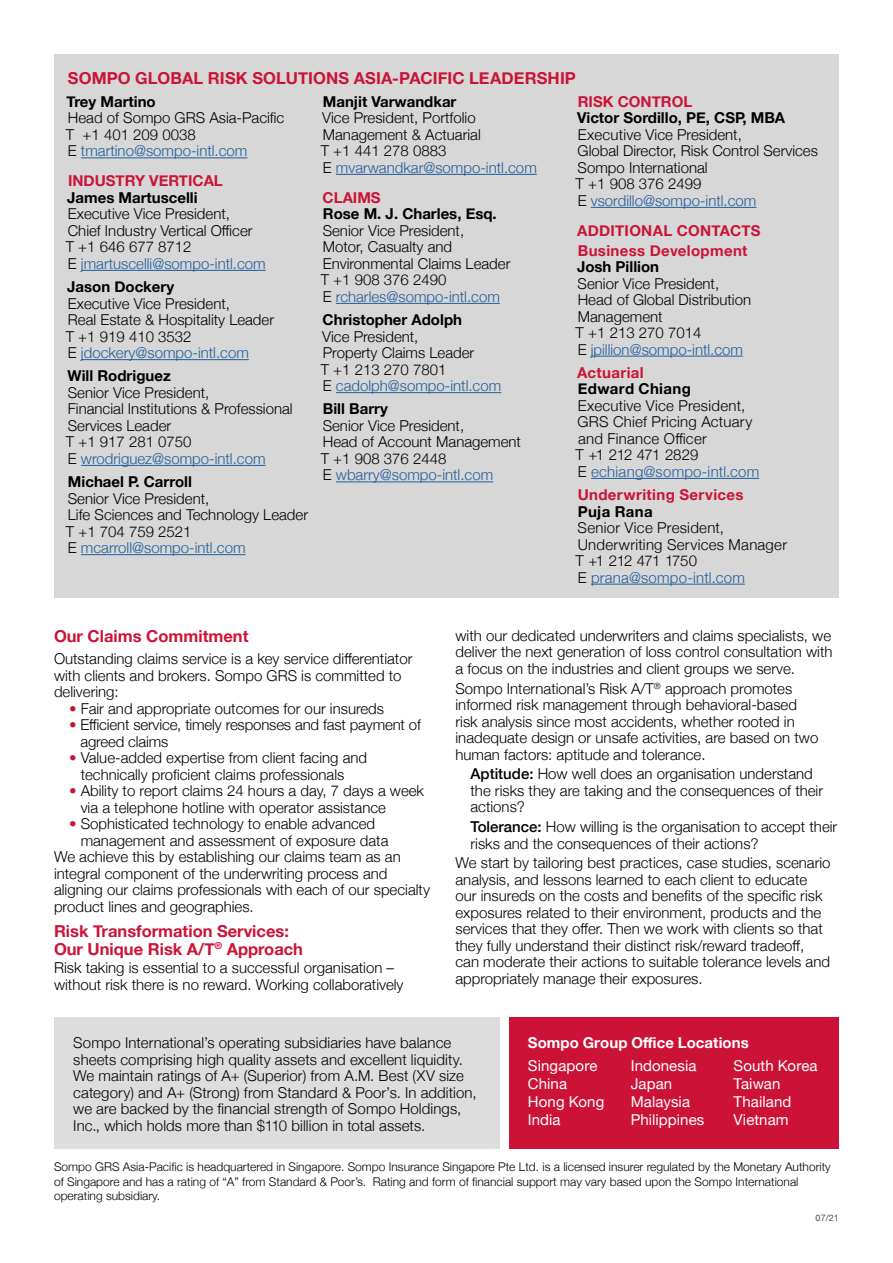
<style>
.page{position:relative;width:893px;height:1263px;background:#fff}
.page>*{position:absolute;margin:0;border:0;box-sizing:border-box;transform-origin:0 0}
.t1{font:700 16.5px/18px "Helvetica Neue";color:#cc1337}
.t2{font:300 15px/16.5px "Helvetica Neue";color:#000}
.t3{font:700 15px "Helvetica Neue";color:#000}
.t4{font:15px/18px "Helvetica Neue";letter-spacing:.005em;color:#fff}
.t5{font:300 15px/16.5px "Helvetica Neue";letter-spacing:.02em;color:#000}
.t6{font:700 15px/19.8px "Helvetica Neue";letter-spacing:.02em;color:#cc1337}
.t7{font:700 15px "Helvetica Neue";color:#cc1337}
.t8{font:700 15px "Helvetica Neue";letter-spacing:.005em;color:#fff}
.t9{font:700 15px "Helvetica Neue";letter-spacing:.025em;color:#000}
.t10{font:700 15px "Helvetica Neue";letter-spacing:.02em;color:#000}
.t11{font:300 12px/14.4px "Helvetica Neue";color:#000}
.t12{font:9px "Helvetica Neue";color:#4d4d4f}
.s1{color:#215e9e}
.s2{color:#cc1337}
.s3{font-weight:500}
</style>
<div class="page">
<div style="left:54px;top:54px;width:785px;height:544px;background:#d6d7d6"></div>
<hr style="left:81px;top:157px;width:166px;height:1px;background:#215e9e">
<hr style="left:81px;top:270px;width:185px;height:1px;background:#215e9e">
<hr style="left:81px;top:359px;width:168px;height:1px;background:#215e9e">
<hr style="left:81px;top:465px;width:185px;height:1px;background:#215e9e">
<hr style="left:81px;top:554px;width:165px;height:1px;background:#215e9e">
<hr style="left:336px;top:174px;width:201px;height:1px;background:#215e9e">
<hr style="left:336px;top:303px;width:164px;height:1px;background:#215e9e">
<hr style="left:336px;top:392px;width:165px;height:1px;background:#215e9e">
<hr style="left:336px;top:481px;width:157px;height:1px;background:#215e9e">
<hr style="left:591px;top:207px;width:165px;height:1px;background:#215e9e">
<hr style="left:591px;top:356px;width:152px;height:1px;background:#215e9e">
<hr style="left:591px;top:478px;width:168px;height:1px;background:#215e9e">
<hr style="left:591px;top:584px;width:154px;height:1px;background:#215e9e">
<div style="left:54px;top:1017px;width:446px;height:132px;background:#dcdddc"></div>
<div style="left:510px;top:1017px;width:329px;height:132px;background:#cc1337"></div>
<p class="t1" style="left:68px;top:69px;width:509px">SOMPO GLOBAL RISK SOLUTIONS ASIA-PACIFIC LEADERSHIP</p>
<p class="t3" style="left:67px;top:90px;width:91px">Trey Martino</p>
<p class="t2" style="left:66px;top:109px;width:220px">Head of Sompo GRS Asia-Pacific<br>T +1 401 209 0038<br>E <span class="s1">tmartino@sompo-intl.com</span></p>
<p class="t7" style="left:68px;top:169px;width:156px">INDUSTRY VERTICAL</p>
<p class="t3" style="left:67px;top:186px;width:132px">James Martuscelli</p>
<p class="t2" style="left:66px;top:205px;width:201px">Executive Vice President,<br>Chief Industry Vertical Officer<br>T +1 646 677 8712<br>E <span class="s1">jmartuscelli@sompo-intl.com</span></p>
<p class="t3" style="left:67px;top:275px;width:108px">Jason Dockery</p>
<p class="t2" style="left:66px;top:294px;width:210px">Executive Vice President,<br>Real Estate &amp; Hospitality Leader<br>T +1 919 410 3532<br>E <span class="s1">jdockery@sompo-intl.com</span></p>
<p class="t3" style="left:68px;top:364px;width:105px">Will Rodriguez</p>
<p class="t2" style="left:66px;top:383px;width:228px">Senior Vice President,<br>Financial Institutions &amp; Professional<br>Services Leader<br>T +1 917 281 0750<br>E <span class="s1">wrodriguez@sompo-intl.com</span></p>
<p class="t3" style="left:68px;top:470px;width:125px">Michael P. Carroll</p>
<p class="t2" style="left:66px;top:489px;width:244px">Senior Vice President,<br>Life Sciences and Technology Leader<br>T +1 704 759 2521<br>E <span class="s1">mcarroll@sompo-intl.com</span></p>
<p class="t7" style="left:578px;top:90px;width:116px">RISK CONTROL</p>
<p class="t3" style="left:577px;top:106px;width:209px">Victor Sordillo, PE, CSP, MBA</p>
<p class="t2" style="left:576px;top:125px;width:244px">Executive Vice President,<br>Global Director, Risk Control Services<br>Sompo International<br>T +1 908 376 2499<br>E <span class="s1">vsordillo@sompo-intl.com</span></p>
<p class="t6" style="left:577px;top:221px;width:185px">ADDITIONAL CONTACTS<br>Business Development</p>
<p class="t3" style="left:577px;top:255px;width:84px">Josh Pillion</p>
<p class="t2" style="left:576px;top:274px;width:177px">Senior Vice President,<br>Head of Global Distribution<br>Management<br>T +1 213 270 7014<br>E <span class="s1">jpillion@sompo-intl.com</span></p>
<p class="t6" style="left:577px;top:363px;width:68px">Actuarial</p>
<p class="t9" style="left:578px;top:377px;width:115px">Edward Chiang</p>
<p class="t2" style="left:576px;top:396px;width:185px">Executive Vice President,<br>GRS Chief Pricing Actuary and Finance Officer<br>T +1 212 471 2829<br>E <span class="s1">echiang@sompo-intl.com</span></p>
<p class="t6" style="left:578px;top:485px;width:167px">Underwriting Services</p>
<p class="t10" style="left:578px;top:499px;width:76px">Puja Rana</p>
<p class="t5" style="left:576px;top:518px;width:213px">Senior Vice President,<br>Underwriting Services Manager<br>T +1 212 471 1750<br>E <span class="s1">prana@sompo-intl.com</span></p>
<p class="t3" style="left:323px;top:90px;width:135px">Manjit Varwandkar</p>
<p class="t2" style="left:321px;top:109px;width:218px">Vice President, Portfolio<br>Management &amp; Actuarial<br>T +1 441 278 0883<br>E <span class="s1">mvarwandkar@sompo-intl.com</span></p>
<p class="t6" style="left:323px;top:188px;width:60px">CLAIMS</p>
<p class="t3" style="left:323px;top:202px;width:175px">Rose M. J. Charles, Esq.</p>
<p class="t2" style="left:321px;top:221px;width:191px">Senior Vice President,<br>Motor, Casualty and<br>Environmental Claims Leader<br>T +1 908 376 2490<br>E <span class="s1">rcharles@sompo-intl.com</span></p>
<p class="t3" style="left:323px;top:308px;width:141px">Christopher Adolph</p>
<p class="t2" style="left:321px;top:327px;width:182px">Vice President,<br>Property Claims Leader<br>T +1 213 270 7801<br>E <span class="s1">cadolph@sompo-intl.com</span></p>
<p class="t3" style="left:323px;top:397px;width:66px">Bill Barry</p>
<p class="t2" style="left:321px;top:416px;width:202px">Senior Vice President,<br>Head of Account Management<br>T +1 908 376 2448<br>E <span class="s1">wbarry@sompo-intl.com</span></p>
<p class="t1" style="left:54px;top:628px;width:196px">Our Claims Commitment</p>
<p class="t2" style="left:54px;top:649px;width:360px">Outstanding claims service is a key service differentiator with clients and brokers. Sompo GRS is committed to delivering:</p>
<p class="t2" style="left:69px;top:699px;width:317px"><span class="s2">•</span> Fair and appropriate outcomes for our insureds</p>
<p class="t2" style="left:80px;top:715px;width:342px;text-indent:-11px"><span class="s2">•</span> Efficient service, timely responses and fast payment of agreed claims</p>
<p class="t2" style="left:81px;top:748px;width:288px;text-indent:-12px"><span class="s2">•</span> Value-added expertise from client facing and technically proficient claims professionals</p>
<p class="t2" style="left:81px;top:781px;width:345px;text-indent:-12px"><span class="s2">•</span> Ability to report claims 24 hours a day, 7 days a week via a telephone hotline with operator assistance</p>
<p class="t2" style="left:69px;top:814px;width:308px"><span class="s2">•</span> Sophisticated technology to enable advanced</p>
<p class="t2" style="left:81px;top:831px;width:309px">management and assessment of exposure data</p>
<p class="t2" style="left:54px;top:847px;width:348px">We achieve this by establishing our claims team as an</p>
<p class="t2" style="left:54px;top:864px;width:335px">integral component of the underwriting process and</p>
<p class="t2" style="left:54px;top:880px;width:377px">aligning our claims professionals with each of our specialty</p>
<p class="t2" style="left:54px;top:897px;width:201px">product lines and geographies.</p>
<p class="t1" style="left:54px;top:922px;width:251px">Risk Transformation Services:<br>Our Unique Risk A/T<sup>®</sup> Approach</p>
<p class="t2" style="left:54px;top:958px;width:351px">Risk taking is essential to a successful organisation – without risk there is no reward. Working collaboratively</p>
<p class="t2" style="left:455px;top:626px;width:379px;text-align:justify">with our dedicated underwriters and claims specialists, we deliver the next generation of loss control consultation with a focus on the industries and client groups we serve.</p>
<p class="t2" style="left:455px;top:679px;width:364px">Sompo International’s Risk A/T<sup>®</sup> approach promotes informed risk management through behavioral-based risk analysis since most accidents, whether rooted in inadequate design or unsafe activities, are based on two human factors: aptitude and tolerance.</p>
<p class="t2" style="left:470px;top:764px;width:354px"><span class="s3">Aptitude:</span> How well does an organisation understand the risks they are taking and the consequences of their actions?</p>
<p class="t2" style="left:470px;top:817px;width:368px"><span class="s3">Tolerance:</span> How willing is the organisation to accept their risks and the consequences of their actions?</p>
<p class="t2" style="left:455px;top:853px;width:377px">We start by tailoring best practices, case studies, scenario analysis, and lessons learned to each client to educate our insureds on the costs and benefits of the specific risk exposures related to their environment, products and the services that they offer. Then we work with clients so that they fully understand their distinct risk/reward tradeoff, can moderate their actions to suitable tolerance levels and appropriately manage their exposures.</p>
<p class="t8" style="left:528px;top:1031px;width:222px">Sompo Group Office Locations</p>
<p class="t4" style="left:528px;top:1057px;width:78px">Singapore<br>China<br>Hong Kong<br>India</p>
<p class="t4" style="left:631px;top:1057px;width:75px">Indonesia<br>Japan<br>Malaysia<br>Philippines</p>
<p class="t4" style="left:734px;top:1057px;width:86px">South Korea<br>Taiwan<br>Thailand<br>Vietnam</p>
<p class="t2" style="left:73px;top:1033px;width:405px">Sompo International’s operating subsidiaries have balance sheets comprising high quality assets and excellent liquidity.<br>We maintain ratings of A+ (Superior) from A.M. Best (XV size category) and A+ (Strong) from Standard &amp; Poor’s. In addition, we are backed by the financial strength of Sompo Holdings, Inc., which holds more than $110 billion in total assets.</p>
<p class="t11" style="left:54px;top:1159px;width:778px">Sompo GRS Asia-Pacific is headquartered in Singapore. Sompo Insurance Singapore Pte Ltd. is a licensed insurer regulated by the Monetary Authority of Singapore and has a rating of “A” from Standard &amp; Poor’s. Rating and form of financial support may vary based upon the Sompo International operating subsidiary.</p>
<p class="t12" style="left:816px;top:1211px;width:25px">07/21</p>
</div>
